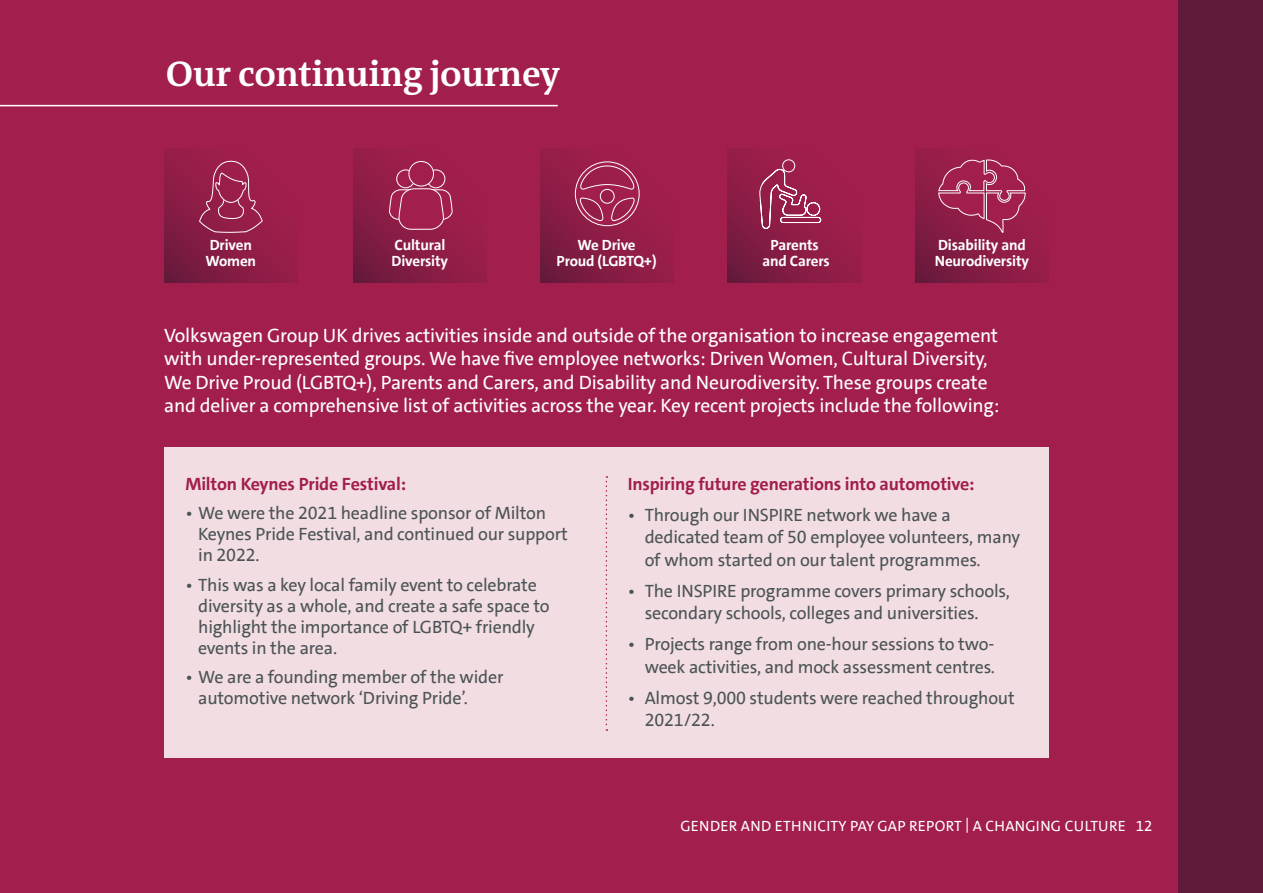
<style>
.page{position:relative;width:1263px;height:893px;background:#fff}
.page>*{position:absolute;margin:0;border:0;box-sizing:border-box;transform-origin:0 0}
.t1{font:700 36px "VWAG The Antiqua";letter-spacing:-.01em;color:#fff}
.t2{font:19.5px/23.4px "VWAG The Sans";letter-spacing:-.01em;color:#fff}
.t3{font:18px/21px "VWAG The Sans";letter-spacing:-.01em;color:#4c5356}
.t4{font:700 18px "VWAG The Sans";letter-spacing:-.01em;color:#a21e4d}
.t5{font:700 15px/16.5px "VWAG The Sans";letter-spacing:-.01em;color:#fff}
.t6{font:15px "VWAG The Sans";letter-spacing:.02em;color:#fff}
</style>
<div class="page">
<div style="left:1178px;top:0;width:85px;height:893px;background:#5f1939"></div>
<div style="left:0;top:0;width:1178px;height:893px;background:#a21e4d"></div>
<hr style="left:0;top:105px;width:558px;height:1px;background:#fff">
<svg style="left:541px;top:149px;width:133px;height:133px"></svg>
<svg style="left:574px;top:161px;width:66px;height:66px"></svg>
<svg style="left:353px;top:149px;width:134px;height:133px"></svg>
<svg style="left:389px;top:161px;width:64px;height:69px"></svg>
<svg style="left:728px;top:149px;width:133px;height:133px"></svg>
<svg style="left:759px;top:159px;width:63px;height:71px"></svg>
<svg style="left:164px;top:149px;width:133px;height:133px"></svg>
<svg style="left:198px;top:160px;width:65px;height:73px"></svg>
<svg style="left:915px;top:149px;width:134px;height:133px"></svg>
<svg style="left:938px;top:159px;width:88px;height:74px"></svg>
<div style="left:164px;top:447px;width:885px;height:310px;background:#f1dde2"></div>
<svg style="left:606px;top:476px;width:1px;height:255px"></svg>
<p class="t1" style="left:166px;top:51px;width:395px">Our continuing journey</p>
<p class="t5" style="left:205px;top:237px;width:52px">Driven<br>Women</p>
<p class="t5" style="left:935px;top:237px;width:96px">Disability and<br>Neurodiversity</p>
<p class="t5" style="left:392px;top:237px;width:58px">Cultural<br>Diversity</p>
<p class="t5" style="left:762px;top:237px;width:69px;text-align:center">Parents and Carers</p>
<p class="t5" style="left:556px;top:237px;width:102px;text-align:center">We Drive<br>Proud (LGBTQ+)</p>
<p class="t2" style="left:164px;top:324px;width:837px">Volkswagen Group UK drives activities inside and outside of the organisation to increase engagement with under-represented groups. We have five employee networks: Driven Women, Cultural Diversity, We Drive Proud (LGBTQ+), Parents and Carers, and Disability and Neurodiversity. These groups create and deliver a comprehensive list of activities across the year. Key recent projects include the following:</p>
<p class="t4" style="left:185px;top:472px;width:222px">Milton Keynes Pride Festival:</p>
<p class="t3" style="left:198px;top:503px;width:371px;text-indent:-13px">• We were the 2021 headline sponsor of Milton<br>Keynes Pride Festival, and continued our support in 2022.</p>
<p class="t3" style="left:198px;top:574px;width:353px;text-indent:-13px">• This was a key local family event to celebrate diversity as a whole, and create a safe space to highlight the importance of LGBTQ+ friendly events in the area.</p>
<p class="t3" style="left:198px;top:667px;width:307px;text-indent:-13px">• We are a founding member of the wider automotive network ‘Driving Pride’.</p>
<p class="t4" style="left:628px;top:472px;width:348px">Inspiring future generations into automotive:</p>
<p class="t3" style="left:645px;top:503px;width:377px;line-height:22.5px;text-indent:-17px">• Through our INSPIRE network we have a dedicated team of 50 employee volunteers, many of whom started on our talent programmes.</p>
<p class="t3" style="left:645px;top:579px;width:367px;line-height:22.5px;text-indent:-17px">• The INSPIRE programme covers primary schools, secondary schools, colleges and universities.</p>
<p class="t3" style="left:628px;top:633px;width:369px;line-height:22.5px;text-align:right">• Projects range from one-hour sessions to two&shy;week activities, and mock assessment centres.</p>
<p class="t3" style="left:645px;top:686px;width:372px;line-height:22.5px;text-indent:-17px">• Almost 9,000 students were reached throughout<br>2021/22.</p>
<p class="t6" style="left:680px;top:816px;width:473px">GENDER AND ETHNICITY PAY GAP REPORT | A CHANGING CULTURE 12</p>
</div>
